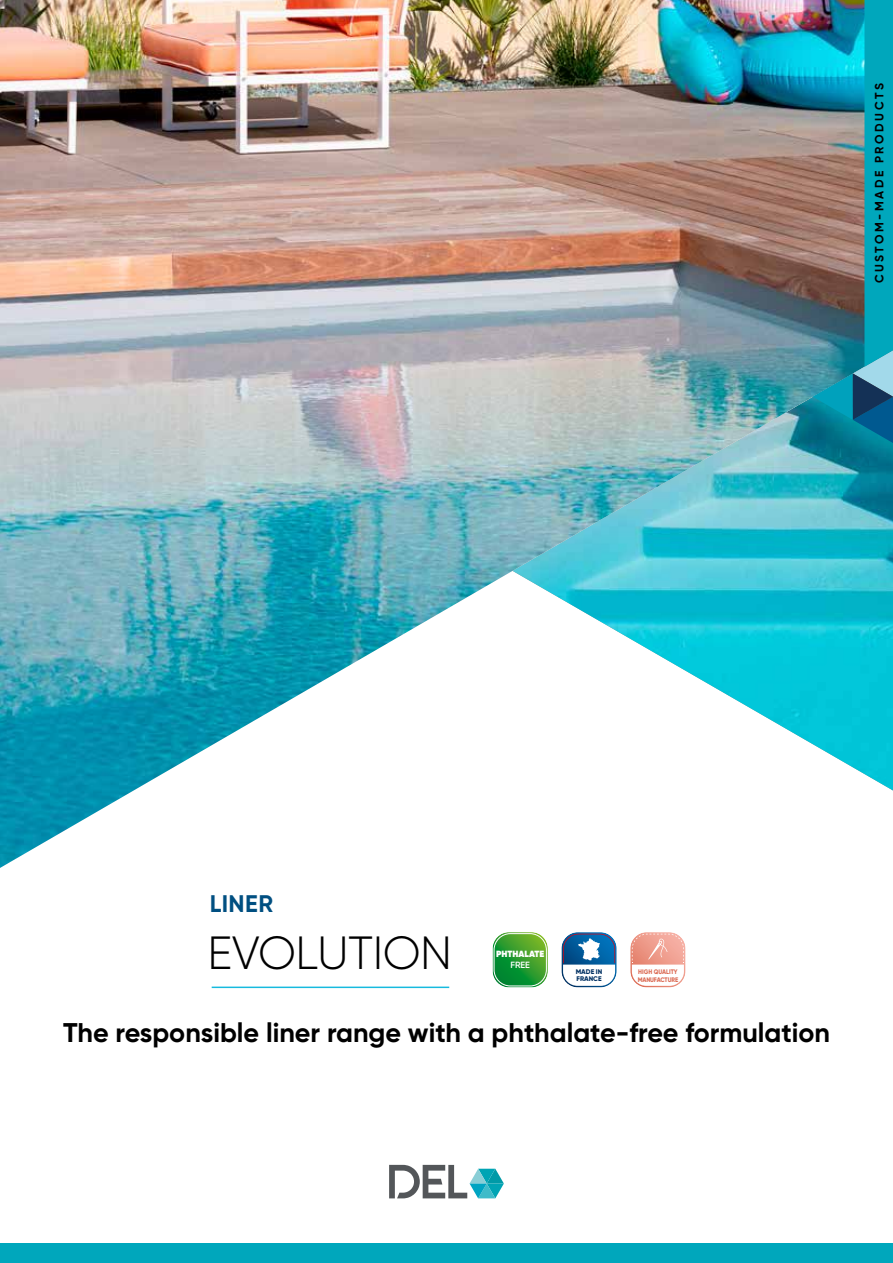
<style>
.page{position:relative;width:893px;height:1263px;background:#fff}
.page>*{position:absolute;margin:0;border:0;box-sizing:border-box;transform-origin:0 0}
.t1{font:300 46.5px "Gilroy";letter-spacing:-.01em;color:#000}
.t2{font:700 27px "Gilroy";color:#000}
.t3{font:700 24px "Gilroy";letter-spacing:.02em;color:#004f81}
.t4{font:700 12px "Gilroy";letter-spacing:.21em;color:#000}
.t5{font:800 9px "Gilroy";color:#fff}
.t6{font:600 9px "Gilroy";color:#fff}
.t7{font:800 6.75px/6.8px "Gilroy";color:#003062}
.t8{font:800 6.6px/7.9px "Gilroy";letter-spacing:-.02em;color:#dc6d57;scale:.9 1}
</style>
<div class="page">
<div style="left:0;top:1244px;width:893px;height:19px;background:#00a7bc"></div>
<img style="left:0;top:0;width:893px;height:868px">
<img style="left:813px;top:0;width:80px;height:443px">
<svg style="left:389px;top:1165px;width:115px;height:33px"></svg>
<hr style="left:212px;top:986px;width:237px;height:2px;background:#16bade">
<svg style="left:561px;top:932px;width:56px;height:55px"></svg>
<svg style="left:630px;top:932px;width:55px;height:55px"></svg>
<svg style="left:493px;top:932px;width:55px;height:55px;background:#46a645"></svg>
<div style="left:494px;top:933px;width:53px;height:53px;border:1px solid #fff;border-radius:16px"></div>
<p class="t4" style="left:874px;top:283px;width:201px;rotate:-90deg">CUSTOM-MADE PRODUCTS</p>
<p class="t3" style="left:210px;top:893px;width:65px">LINER</p>
<h1 class="t1" style="left:208px;top:931px;width:246px">EVOLUTION</h1>
<p class="t5" style="left:496px;top:950px;width:50px">PHTHALATE</p>
<p class="t6" style="left:510px;top:961px;width:21px">FREE</p>
<p class="t7" style="left:576px;top:969px;width:28px">MADE IN<br>FRANCE</p>
<p class="t8" style="left:638px;top:968px;width:46px">HIGH QUALITY<br>MANUFACTURE</p>
<p class="t2" style="left:63px;top:1020px;width:768px">The responsible liner range with a phthalate-free formulation</p>
</div>
